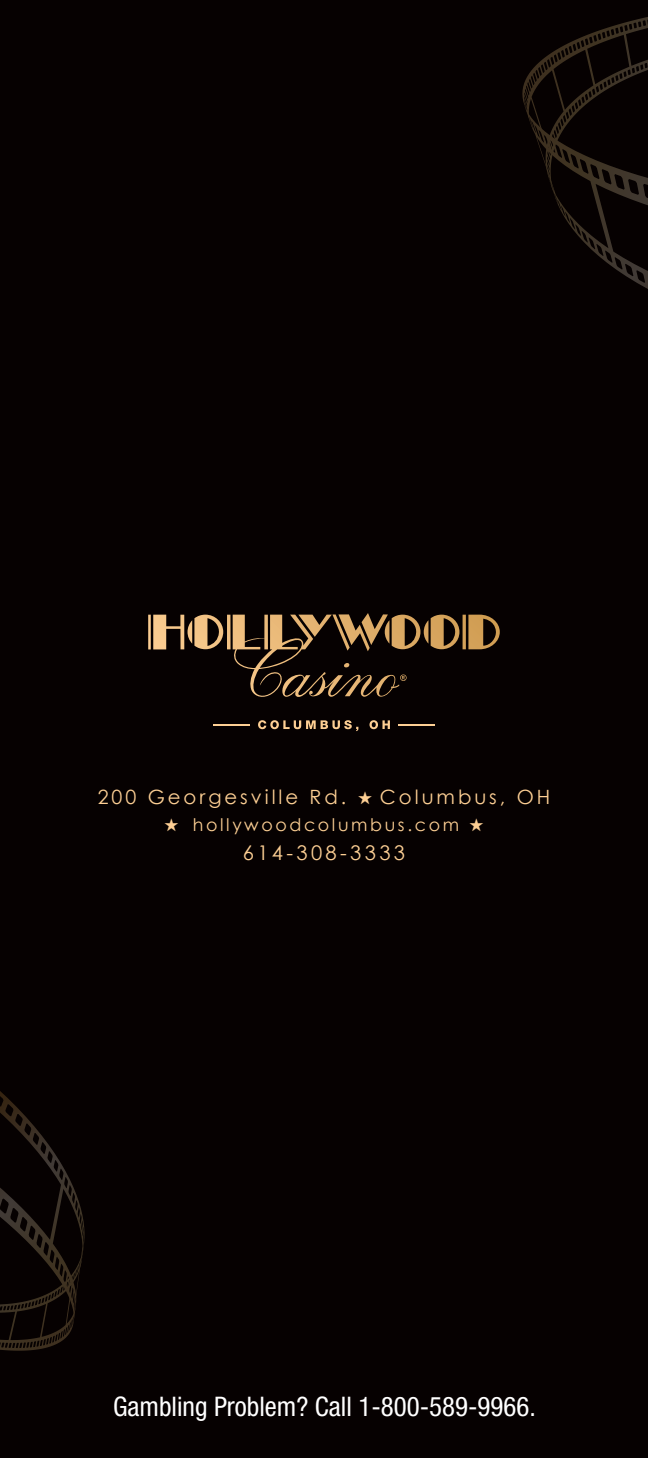
<style>
.page{position:relative;width:648px;height:1458px;background:#060101}
.page>*{position:absolute;margin:0;border:0;box-sizing:border-box;transform-origin:0 0}
.t1{font:condensed 27px "Helvetica Neue";color:#fff}
.t2{font:20.25px "Century Gothic";letter-spacing:.165em;color:#fdcf94}
.t3{font:19.8px "Century Gothic";letter-spacing:.15em;color:#fdcf94}
.t4{font:17.55px "Century Gothic";letter-spacing:.15em;color:#fdcf94}
</style>
<div class="page">
<svg style="left:148px;top:613px;width:352px;height:84px"></svg>
<svg style="left:258px;top:720px;width:100px;height:11px"></svg>
<svg style="left:370px;top:720px;width:20px;height:9px"></svg>
<hr style="left:213px;top:724px;width:36px;height:1px;background:#fdcf94">
<hr style="left:399px;top:724px;width:36px;height:1px;background:#fdcf94">
<svg style="left:522px;top:17px;width:126px;height:272px"></svg>
<svg style="left:0;top:1091px;width:85px;height:260px"></svg>
<p class="t3" style="left:98px;top:784px;width:454px">200 Georgesville Rd. ★ Columbus, OH</p>
<p class="t4" style="left:164px;top:814px;width:321px">★ hollywoodcolumbus.com ★</p>
<p class="t2" style="left:243px;top:840px;width:164px">614-308-3333</p>
<p class="t1" style="left:113px;top:1391px;width:424px">Gambling Problem? Call 1-800-589-9966.</p>
</div>
